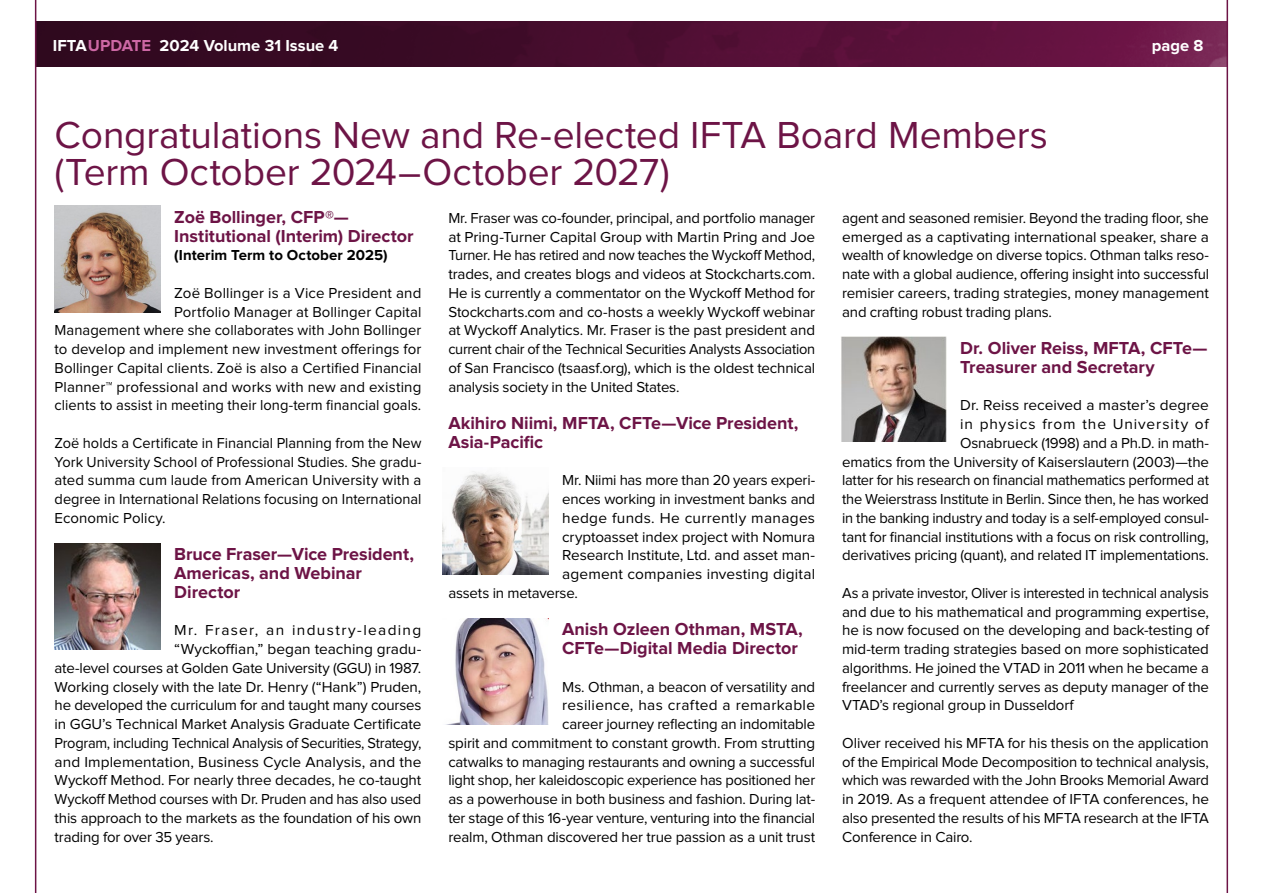
<style>
.page{position:relative;width:1263px;height:893px;background:#fff}
.page>*{position:absolute;margin:0;border:0;box-sizing:border-box;transform-origin:0 0}
.t1{font:39px/37.5px "Proxima Nova";letter-spacing:-.005em;color:#6d1446}
.t2{font:700 18px/18.8px "Proxima Nova";letter-spacing:-.005em;color:#6d1446}
.t3{font:700 16.5px "Proxima Nova";color:#fff}
.t4{font:15px/18.8px "Proxima Nova";letter-spacing:-.01em;color:#000;text-align:justify}
.t5{font:15px "Proxima Nova";letter-spacing:.01em;color:#000}
.t6{font:15px "Proxima Nova";letter-spacing:.02em;color:#000}
.t7{font:15px "Proxima Nova";letter-spacing:.085em;color:#000}
.t8{font:700 15px "Proxima Nova";letter-spacing:.005em;color:#000}
.s1{color:#cd68a5}
</style>
<div class="page">
<img style="left:36px;top:22px;width:1190px;height:45px">
<hr style="left:35px;top:0;width:1px;height:893px;background:#6d1446">
<hr style="left:1226px;top:0;width:2px;height:893px;background:#6d1446">
<img style="left:55px;top:206px;width:106px;height:106px">
<img style="left:55px;top:543px;width:106px;height:107px">
<img style="left:443px;top:471px;width:106px;height:103px">
<img style="left:841px;top:336px;width:106px;height:106px">
<img style="left:450px;top:618px;width:99px;height:106px">
<p class="t3" style="left:53px;top:36px;width:287px">IFTA<span class="s1">UPDATE</span> 2024 Volume 31 Issue 4</p>
<p class="t3" style="left:1152px;top:36px;width:53px">page 8</p>
<h1 class="t1" style="left:55px;top:117px;width:995px">Congratulations New and Re-elected IFTA Board Members (Term October 2024–October 2027)</h1>
<p class="t2" style="left:174px;top:208px;width:241px">Zoë Bollinger, CFP®—<br>Institutional (Interim) Director</p>
<p class="t8" style="left:174px;top:247px;width:215px">(Interim Term to October 2025)</p>
<p class="t4" style="left:55px;top:284px;width:368px;text-align:right">Zoë Bollinger is a Vice President and<br>Portfolio Manager at Bollinger Capital<br>Management where she collaborates with John Bollinger to develop and implement new investment offerings for Bollinger Capital clients. Zoë is also a Certified Financial Planner™ professional and works with new and existing clients to assist in meeting their long-term financial goals.</p>
<p class="t4" style="left:55px;top:434px;width:368px">Zoë holds a Certificate in Financial Planning from the New York University School of Professional Studies. She gradu&shy;ated summa cum laude from American University with a degree in International Relations focusing on International Economic Policy.</p>
<p class="t2" style="left:174px;top:545px;width:241px">Bruce Fraser—Vice President,<br>Americas, and Webinar<br>Director</p>
<p class="t7" style="left:174px;top:622px;width:249px">Mr. Fraser, an industry-leading</p>
<p class="t4" style="left:174px;top:640px;width:249px">“Wyckoffian,” began teaching gradu-</p>
<p class="t4" style="left:55px;top:659px;width:368px">ate-level courses at Golden Gate University (GGU) in 1987.</p>
<p class="t4" style="left:55px;top:677px;width:368px">Working closely with the late Dr. Henry (“Hank”) Pruden,</p>
<p class="t4" style="left:55px;top:696px;width:368px">he developed the curriculum for and taught many courses</p>
<p class="t4" style="left:55px;top:715px;width:368px">in GGU’s Technical Market Analysis Graduate Certificate</p>
<p class="t4" style="left:55px;top:734px;width:368px">Program, including Technical Analysis of Securities, Strategy,</p>
<p class="t4" style="left:55px;top:752px;width:368px">and Implementation, Business Cycle Analysis, and the</p>
<p class="t4" style="left:55px;top:771px;width:368px">Wyckoff Method. For nearly three decades, he co-taught</p>
<p class="t4" style="left:55px;top:790px;width:368px">Wyckoff Method courses with Dr. Pruden and has also used</p>
<p class="t4" style="left:55px;top:809px;width:368px">this approach to the markets as the foundation of his own</p>
<p class="t4" style="left:55px;top:827px;width:161px">trading for over 35 years.</p>
<p class="t4" style="left:448px;top:209px;width:368px">Mr. Fraser was co-founder, principal, and portfolio manager at Pring-Turner Capital Group with Martin Pring and Joe Turner. He has retired and now teaches the Wyckoff Method, trades, and creates blogs and videos at Stockcharts.com.<br>He is currently a commentator on the Wyckoff Method for Stockcharts.com and co-hosts a weekly Wyckoff webinar at Wyckoff Analytics. Mr. Fraser is the past president and current chair of the Technical Securities Analysts Association of San Francisco (tsaasf.org), which is the oldest technical analysis society in the United States.</p>
<p class="t2" style="left:448px;top:414px;width:351px">Akihiro Niimi, MFTA, CFTe—Vice President,<br>Asia-Pacific</p>
<p class="t4" style="left:562px;top:471px;width:254px">Mr. Niimi has more than 20 years experi-</p>
<p class="t4" style="left:562px;top:490px;width:254px">ences working in investment banks and</p>
<p class="t6" style="left:562px;top:509px;width:254px">hedge funds. He currently manages</p>
<p class="t4" style="left:562px;top:527px;width:254px">cryptoasset index project with Nomura</p>
<p class="t4" style="left:562px;top:546px;width:254px">Research Institute, Ltd. and asset man-</p>
<p class="t5" style="left:562px;top:566px;width:254px">agement companies investing digital</p>
<p class="t4" style="left:448px;top:584px;width:131px">assets in metaverse.</p>
<p class="t2" style="left:562px;top:620px;width:242px">Anish Ozleen Othman, MSTA,<br>CFTe—Digital Media Director</p>
<p class="t4" style="left:448px;top:677px;width:368px;text-align:right">Ms. Othman, a beacon of versatility and<br>resilience, has crafted a remarkable<br>career journey reflecting an indomitable<br>spirit and commitment to constant growth. From strutting catwalks to managing restaurants and owning a successful light shop, her kaleidoscopic experience has positioned her as a powerhouse in both business and fashion. During lat&shy;ter stage of this 16-year venture, venturing into the financial realm, Othman discovered her true passion as a unit trust</p>
<p class="t4" style="left:842px;top:209px;width:368px">agent and seasoned remisier. Beyond the trading floor, she emerged as a captivating international speaker, share a wealth of knowledge on diverse topics. Othman talks reso&shy;nate with a global audience, offering insight into successful remisier careers, trading strategies, money management and crafting robust trading plans.</p>
<p class="t2" style="left:960px;top:339px;width:249px">Dr. Oliver Reiss, MFTA, CFTe—<br>Treasurer and Secretary</p>
<p class="t4" style="left:842px;top:396px;width:368px;text-align:right">Dr. Reiss received a master’s degree<br>in physics from the University of<br>Osnabrueck (1998) and a Ph.D. in math-<br>ematics from the University of Kaiserslautern (2003)—the latter for his research on financial mathematics performed at the Weierstrass Institute in Berlin. Since then, he has worked in the banking industry and today is a self-employed consul&shy;tant for financial institutions with a focus on risk controlling, derivatives pricing (quant), and related IT implementations.</p>
<p class="t4" style="left:842px;top:584px;width:368px">As a private investor, Oliver is interested in technical analysis and due to his mathematical and programming expertise, he is now focused on the developing and back-testing of mid-term trading strategies based on more sophisticated algorithms. He joined the VTAD in 2011 when he became a freelancer and currently serves as deputy manager of the VTAD’s regional group in Dusseldorf</p>
<p class="t4" style="left:842px;top:734px;width:368px">Oliver received his MFTA for his thesis on the application of the Empirical Mode Decomposition to technical analysis, which was rewarded with the John Brooks Memorial Award in 2019. As a frequent attendee of IFTA conferences, he also presented the results of his MFTA research at the IFTA Conference in Cairo.</p>
</div>
